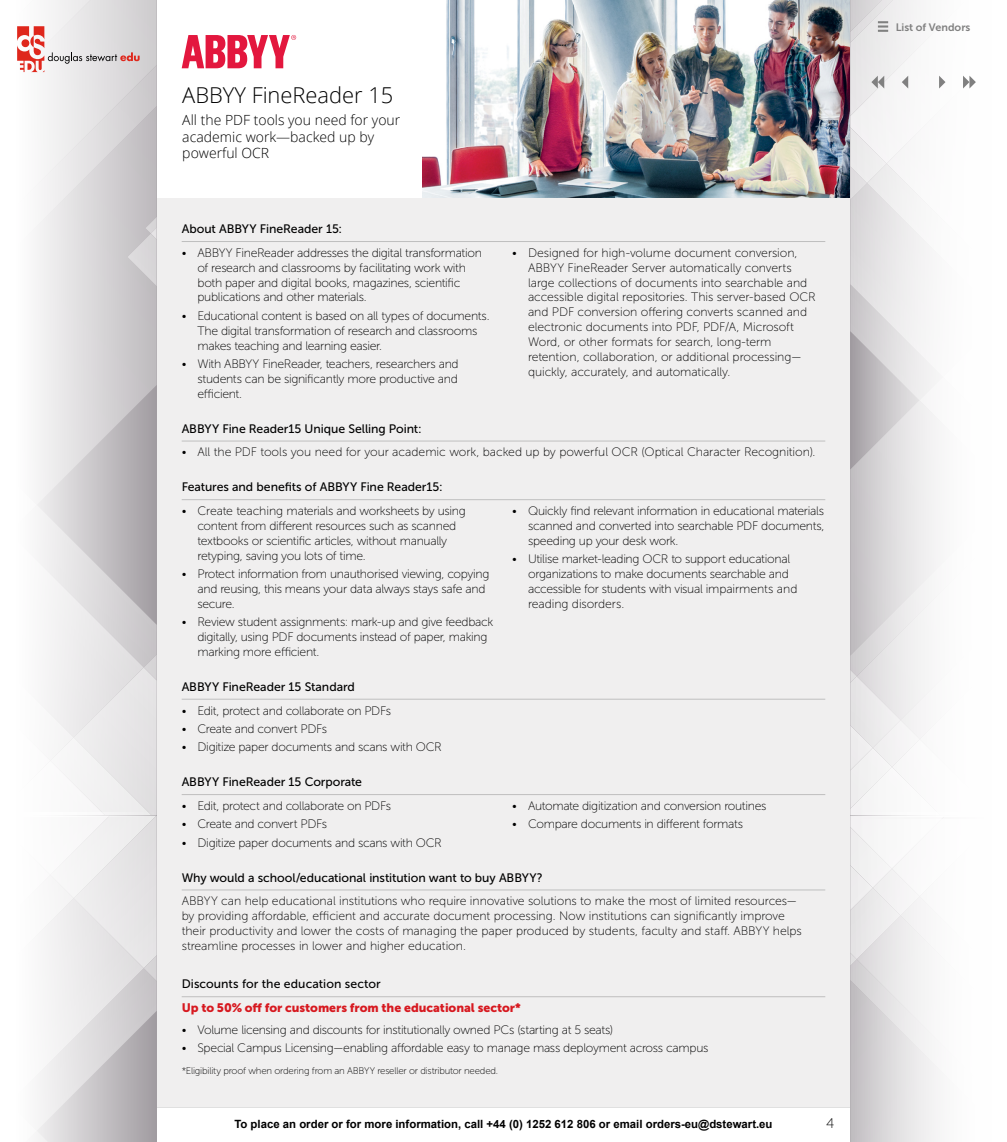
<style>
.page{position:relative;width:1007px;height:1142px;background:#fff}
.page>*{position:absolute;margin:0;border:0;box-sizing:border-box;transform-origin:0 0}
.t1{font:300 21.88px "Open Sans";color:#000}
.t2{font:300 14px/16.8px "Open Sans";color:#000}
.t3{font:14px "Museo Sans 100";color:#000}
.t4{font:12.25px/14.9px "Museo Sans 100";letter-spacing:-.02em;color:#000}
.t5{font:12.25px "Museo Sans 500";letter-spacing:-.005em;color:#000}
.t6{font:12.25px "Museo Sans 900";letter-spacing:-.005em;color:#d71920}
.t7{font:700 11.38px "Arial";color:#000}
.t8{font:10.76px "Museo Sans 700";color:#808080}
.t9{font:9.62px "Museo Sans 100";letter-spacing:-.02em;color:#000}
</style>
<div class="page">
<img style="left:423px;top:0;width:427px;height:199px">
<svg style="left:182px;top:35px;width:114px;height:33px"></svg>
<div style="left:134px;top:199px;width:795px;height:908px;background:#f0efef"></div>
<hr style="left:182px;top:241px;width:643px;height:1px;background:#bfbfbf">
<hr style="left:182px;top:441px;width:643px;height:1px;background:#bfbfbf">
<hr style="left:182px;top:499px;width:643px;height:1px;background:#bfbfbf">
<hr style="left:182px;top:699px;width:643px;height:1px;background:#bfbfbf">
<hr style="left:182px;top:794px;width:643px;height:1px;background:#bfbfbf">
<hr style="left:182px;top:889px;width:643px;height:1px;background:#bfbfbf">
<hr style="left:182px;top:996px;width:643px;height:1px;background:#bfbfbf">
<svg style="left:23px;top:0;width:134px;height:812px"></svg>
<svg style="left:37px;top:812px;width:120px;height:330px"></svg>
<svg style="left:17px;top:26px;width:123px;height:46px"></svg>
<svg style="left:850px;top:0;width:126px;height:812px;fill:#f4f3f4"></svg>
<svg style="left:850px;top:812px;width:94px;height:330px"></svg>
<svg style="left:871px;top:76px;width:13px;height:13px"></svg>
<svg style="left:962px;top:76px;width:13px;height:13px"></svg>
<svg style="left:877px;top:21px;width:11px;height:11px"></svg>
<svg style="left:901px;top:76px;width:7px;height:13px"></svg>
<svg style="left:938px;top:76px;width:7px;height:13px"></svg>
<h1 class="t1" style="left:182px;top:80px;width:212px">ABBYY FineReader 15</h1>
<p class="t2" style="left:182px;top:111px;width:219px">All the PDF tools you need for your academic work—backed up by powerful OCR</p>
<p class="t5" style="left:182px;top:222px;width:162px">About ABBYY FineReader 15:</p>
<p class="t4" style="left:197px;top:245px;width:286px;text-indent:-16px">• ABBYY FineReader addresses the digital transformation of research and classrooms by facilitating work with both paper and digital books, magazines, scientific publications and other materials.</p>
<p class="t4" style="left:197px;top:308px;width:294px;text-indent:-16px">• Educational content is based on all types of documents.<br>The digital transformation of research and classrooms makes teaching and learning easier.</p>
<p class="t4" style="left:197px;top:356px;width:263px;text-align:justify;text-indent:-16px">• With ABBYY FineReader, teachers, researchers and students can be significantly more productive and efficient.</p>
<p class="t4" style="left:528px;top:245px;width:289px;text-indent:-16px">• Designed for high-volume document conversion, ABBYY FineReader Server automatically converts large collections of documents into searchable and accessible digital repositories. This server-based OCR and PDF conversion offering converts scanned and electronic documents into PDF, PDF/A, Microsoft Word, or other formats for search, long-term retention, collaboration, or additional processing— quickly, accurately, and automatically.</p>
<p class="t5" style="left:182px;top:422px;width:241px">ABBYY Fine Reader15 Unique Selling Point:</p>
<p class="t4" style="left:182px;top:445px;width:635px">• All the PDF tools you need for your academic work, backed up by powerful OCR (Optical Character Recognition).</p>
<p class="t5" style="left:182px;top:480px;width:262px">Features and benefits of ABBYY Fine Reader15:</p>
<p class="t4" style="left:197px;top:503px;width:270px;text-indent:-16px">• Create teaching materials and worksheets by using content from different resources such as scanned textbooks or scientific articles, without manually retyping, saving you lots of time.</p>
<p class="t4" style="left:197px;top:566px;width:293px;text-indent:-16px">• Protect information from unauthorised viewing, copying and reusing, this means your data always stays safe and secure.</p>
<p class="t4" style="left:197px;top:615px;width:297px;text-indent:-16px">• Review student assignments: mark-up and give feedback digitally, using PDF documents instead of paper, making marking more efficient.</p>
<p class="t4" style="left:528px;top:503px;width:298px;text-align:justify;text-indent:-16px">• Quickly find relevant information in educational materials scanned and converted into searchable PDF documents, speeding up your desk work.</p>
<p class="t4" style="left:528px;top:552px;width:271px;text-indent:-16px">• Utilise market-leading OCR to support educational organizations to make documents searchable and accessible for students with visual impairments and reading disorders.</p>
<p class="t5" style="left:182px;top:680px;width:175px">ABBYY FineReader 15 Standard</p>
<p class="t4" style="left:182px;top:703px;width:211px">• Edit, protect and collaborate on PDFs</p>
<p class="t4" style="left:182px;top:721px;width:147px">• Create and convert PDFs</p>
<p class="t4" style="left:182px;top:740px;width:261px">• Digitize paper documents and scans with OCR</p>
<p class="t5" style="left:182px;top:775px;width:182px">ABBYY FineReader 15 Corporate</p>
<p class="t4" style="left:182px;top:798px;width:211px">• Edit, protect and collaborate on PDFs</p>
<p class="t4" style="left:182px;top:817px;width:147px">• Create and convert PDFs</p>
<p class="t4" style="left:182px;top:835px;width:261px">• Digitize paper documents and scans with OCR</p>
<p class="t4" style="left:512px;top:798px;width:256px">• Automate digitization and conversion routines</p>
<p class="t4" style="left:512px;top:817px;width:232px">• Compare documents in different formats</p>
<p class="t5" style="left:182px;top:871px;width:362px">Why would a school/educational institution want to buy ABBYY?</p>
<p class="t4" style="left:182px;top:894px;width:621px">ABBYY can help educational institutions who require innovative solutions to make the most of limited resources— by providing affordable, efficient and accurate document processing. Now institutions can significantly improve their productivity and lower the costs of managing the paper produced by students, faculty and staff. ABBYY helps streamline processes in lower and higher education.</p>
<p class="t5" style="left:182px;top:977px;width:200px">Discounts for the education sector</p>
<p class="t6" style="left:182px;top:1001px;width:340px">Up to 50% off for customers from the educational sector*</p>
<p class="t4" style="left:182px;top:1022px;width:433px">• Volume licensing and discounts for institutionally owned PCs (starting at 5 seats)</p>
<p class="t4" style="left:182px;top:1041px;width:528px">• Special Campus Licensing—enabling affordable easy to manage mass deployment across campus</p>
<p class="t9" style="left:182px;top:1066px;width:318px">*Eligibility proof when ordering from an ABBYY reseller or distributor needed.</p>
<p class="t7" style="left:234px;top:1117px;width:539px">To place an order or for more information, call +44 (0) 1252 612 806 or email orders-eu@dstewart.eu</p>
<p class="t3" style="left:826px;top:1116px;width:10px">4</p>
<p class="t8" style="left:895px;top:21px;width:76px">List of Vendors</p>
</div>
